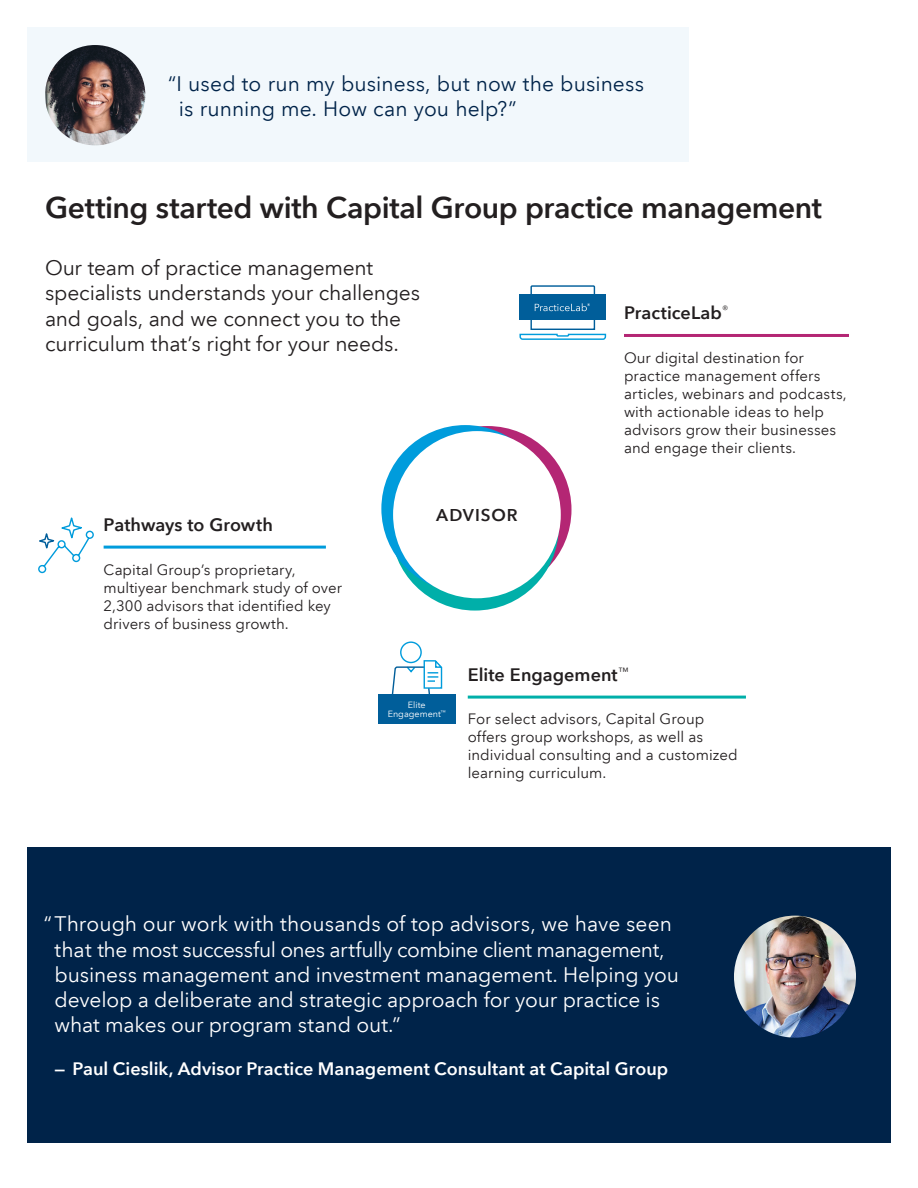
<style>
.page{position:relative;width:918px;height:1188px;background:#fff}
.page>*{position:absolute;margin:0;border:0;box-sizing:border-box;transform-origin:0 0}
.t1{font:600 30px "Avenir Next LT Com";letter-spacing:-.015em;color:#231f20}
.t2{font:21px/25.2px "Avenir Next LT Com";letter-spacing:-.005em;color:#fff}
.t3{font:21px/25.2px "Avenir Next LT Com";letter-spacing:-.01em;color:#231f20}
.t4{font:21px/25.2px "Avenir Next LT Com";letter-spacing:.005em;color:#002349}
.t5{font:600 18px "Avenir Next LT Com";color:#fff}
.t6{font:600 18px "Avenir Next LT Com";color:#231f20}
.t7{font:600 17.1px "Avenir Next LT Com";letter-spacing:.055em;color:#231f20}
.t8{font:15px/18px "Avenir Next LT Com";letter-spacing:.005em;color:#231f20}
.t9{font:9px/9px "Avenir Next LT Com";letter-spacing:.005em;color:#fff;text-align:center}
</style>
<div class="page">
<div style="left:27px;top:27px;width:662px;height:134px;background:#f2f8fc"></div>
<div style="left:27px;top:848px;width:864px;height:295px;background:#002349"></div>
<div style="left:404px;top:426px;width:168px;height:167px;background:#b42674;border-radius:50%"></div>
<div style="left:391px;top:443px;width:168px;height:168px;background:#00afa9;border-radius:50%"></div>
<div style="left:381px;top:425px;width:168px;height:167px;background:#009cdc;border-radius:50%"></div>
<div style="left:393px;top:431px;width:168px;height:167px;background:#fff;border-radius:50%"></div>
<svg style="left:38px;top:517px;width:56px;height:57px"></svg>
<hr style="left:104px;top:546px;width:222px;height:3px;background:#009cdc">
<hr style="left:624px;top:334px;width:225px;height:3px;background:#b42674">
<svg style="left:519px;top:285px;width:88px;height:55px"></svg>
<hr style="left:468px;top:696px;width:278px;height:3px;background:#00afa9">
<svg style="left:391px;top:641px;width:52px;height:53px"></svg>
<img style="left:734px;top:916px;width:122px;height:122px;border-radius:61px">
<div style="left:378px;top:694px;width:78px;height:30px;background:#005e9a"></div>
<img style="left:45px;top:45px;width:100px;height:100px;border-radius:50px">
<h2 class="t4" style="left:179px;top:73px;width:467px;text-indent:-11px">“I used to run my business, but now the business is running me. How can you help?”</h2>
<h1 class="t1" style="left:45px;top:195px;width:778px">Getting started with Capital Group practice management</h1>
<h2 class="t3" style="left:45px;top:257px;width:377px">Our team of practice management specialists understands your challenges and goals, and we connect you to the curriculum that’s right for your needs.</h2>
<p class="t6" style="left:104px;top:517px;width:171px">Pathways to Growth</p>
<p class="t8" style="left:104px;top:562px;width:240px">Capital Group’s proprietary, multiyear benchmark study of over<br>2,300 advisors that identified key drivers of business growth.</p>
<p class="t7" style="left:436px;top:508px;width:83px">ADVISOR</p>
<p class="t6" style="left:624px;top:306px;width:106px">PracticeLab<sup>®</sup></p>
<p class="t8" style="left:624px;top:350px;width:224px">Our digital destination for practice management offers articles, webinars and podcasts, with actionable ideas to help advisors grow their businesses and engage their clients.</p>
<p class="t9" style="left:388px;top:701px;width:60px">Elite<br>Engagement<sup>™</sup></p>
<p class="t6" style="left:468px;top:667px;width:162px">Elite Engagement<sup>™</sup></p>
<p class="t8" style="left:468px;top:712px;width:271px">For select advisors, Capital Group offers group workshops, as well as individual consulting and a customized learning curriculum.</p>
<p class="t2" style="left:54px;top:914px;width:626px;text-indent:-11px">“ Through our work with thousands of top advisors, we have seen that the most successful ones artfully combine client management, business management and investment management. Helping you develop a deliberate and strategic approach for your practice is what makes our program stand out.”</p>
<p class="t5" style="left:54px;top:1061px;width:615px">— Paul Cieslik, Advisor Practice Management Consultant at Capital Group</p>
</div>
